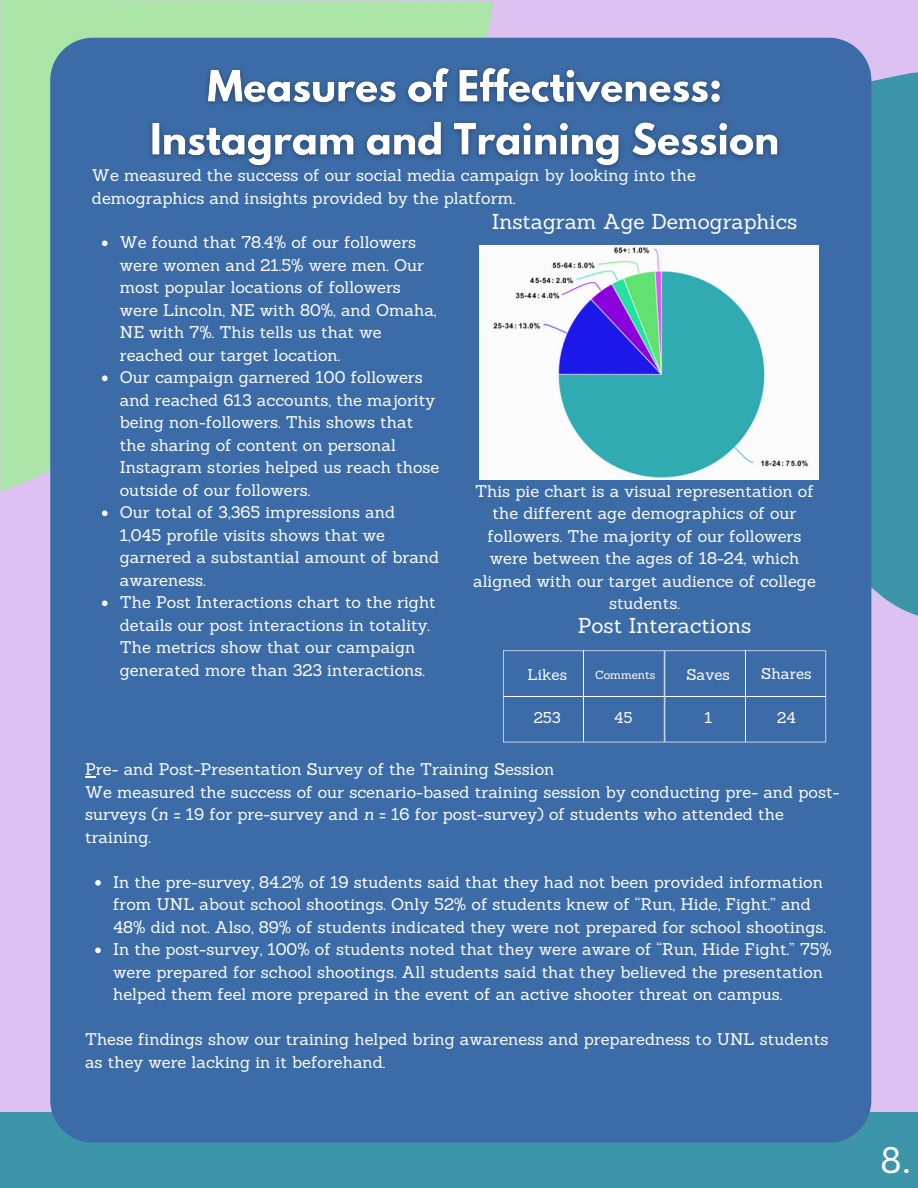
<style>
.page{position:relative;width:918px;height:1188px;background:#dcc1f1}
.page>*{position:absolute;margin:0;border:0;box-sizing:border-box;transform-origin:0 0}
.t1{font:36px "Canva Sans";color:#fff}
.t2{font:21px "Sanchez";color:#fff}
.t3{font:16.5px/22.5px "Sanchez";color:#fff}
.t4{font:15.3px "Sanchez";color:#fff}
.t5{font:11.55px "Sanchez";color:#fff}
.s1{font-style:italic}
</style>
<div class="page">
<div style="left:0;top:1113px;width:918px;height:75px;background:#3c95a8"></div>
<div style="left:0;top:0;width:493px;height:490px;background:#aae4a6"></div>
<svg style="left:871px;top:72px;width:47px;height:567px;background:#4797ad"></svg>
<div style="left:50px;top:38px;width:821px;height:1105px;background:#3c6ca8"></div>
<img style="left:479px;top:246px;width:340px;height:234px">
<img style="left:141px;top:58px;width:647px;height:120px">
<svg style="left:102px;top:241px;width:6px;height:5px"></svg>
<svg style="left:102px;top:376px;width:6px;height:5px"></svg>
<svg style="left:102px;top:511px;width:6px;height:5px"></svg>
<svg style="left:102px;top:601px;width:6px;height:5px"></svg>
<div style="left:503px;top:650px;width:323px;height:92px;background:#3c6ca8"></div>
<hr style="left:665px;top:696px;width:161px;height:1px;background:#fff">
<hr style="left:745px;top:651px;width:1px;height:91px;background:#fff">
<svg style="left:95px;top:880px;width:6px;height:6px"></svg>
<svg style="left:95px;top:948px;width:6px;height:5px"></svg>
<p class="t3" style="left:92px;top:164px;width:606px">We measured the success of our social media campaign by looking into the demographics and insights provided by the platform.</p>
<p class="t2" style="left:492px;top:207px;width:307px">Instagram Age Demographics</p>
<p class="t3" style="left:120px;top:231px;width:318px">We found that 78.4% of our followers were women and 21.5% were men. Our most popular locations of followers were Lincoln, NE with 80%, and Omaha, NE with 7%. This tells us that we reached our target location.</p>
<p class="t3" style="left:120px;top:366px;width:321px">Our campaign garnered 100 followers and reached 613 accounts, the majority being non-followers. This shows that the sharing of content on personal Instagram stories helped us reach those outside of our followers.</p>
<p class="t3" style="left:120px;top:501px;width:321px">Our total of 3,365 impressions and<br>1,045 profile visits shows that we garnered a substantial amount of brand awareness.</p>
<p class="t3" style="left:120px;top:591px;width:318px">The Post Interactions chart to the right details our post interactions in totality.<br>The metrics show that our campaign generated more than 323 interactions.</p>
<p class="t3" style="left:473px;top:479px;width:344px;text-align:center">This pie chart is a visual representation of the different age demographics of our followers. The majority of our followers were between the ages of 18-24, which aligned with our target audience of college students.</p>
<p class="t2" style="left:578px;top:612px;width:175px">Post Interactions</p>
<p class="t4" style="left:527px;top:665px;width:41px">Likes</p>
<p class="t5" style="left:595px;top:668px;width:62px">Comments</p>
<p class="t4" style="left:686px;top:665px;width:45px">Saves</p>
<p class="t4" style="left:761px;top:664px;width:52px">Shares</p>
<p class="t4" style="left:534px;top:708px;width:29px">253</p>
<p class="t4" style="left:614px;top:708px;width:20px">45</p>
<p class="t4" style="left:704px;top:708px;width:9px">1</p>
<p class="t4" style="left:777px;top:708px;width:20px">24</p>
<p class="t3" style="left:85px;top:758px;width:471px">Pre- and Post-Presentation Survey of the Training Session</p>
<p class="t3" style="left:85px;top:781px;width:756px">We measured the success of our scenario-based training session by conducting pre- and post&shy;surveys (<span class="s1">n</span> = 19 for pre-survey and <span class="s1">n</span> = 16 for post-survey) of students who attended the training.</p>
<p class="t3" style="left:113px;top:871px;width:714px">In the pre-survey, 84.2% of 19 students said that they had not been provided information from UNL about school shootings. Only 52% of students knew of “Run, Hide, Fight.” and<br>48% did not. Also, 89% of students indicated they were not prepared for school shootings.</p>
<p class="t3" style="left:113px;top:938px;width:720px">In the post-survey, 100% of students noted that they were aware of “Run, Hide Fight.” 75% were prepared for school shootings. All students said that they believed the presentation helped them feel more prepared in the event of an active shooter threat on campus.</p>
<p class="t3" style="left:85px;top:1028px;width:745px">These findings show our training helped bring awareness and preparedness to UNL students as they were lacking in it beforehand.</p>
<p class="t1" style="left:880px;top:1135px;width:33px">8.</p>
</div>
